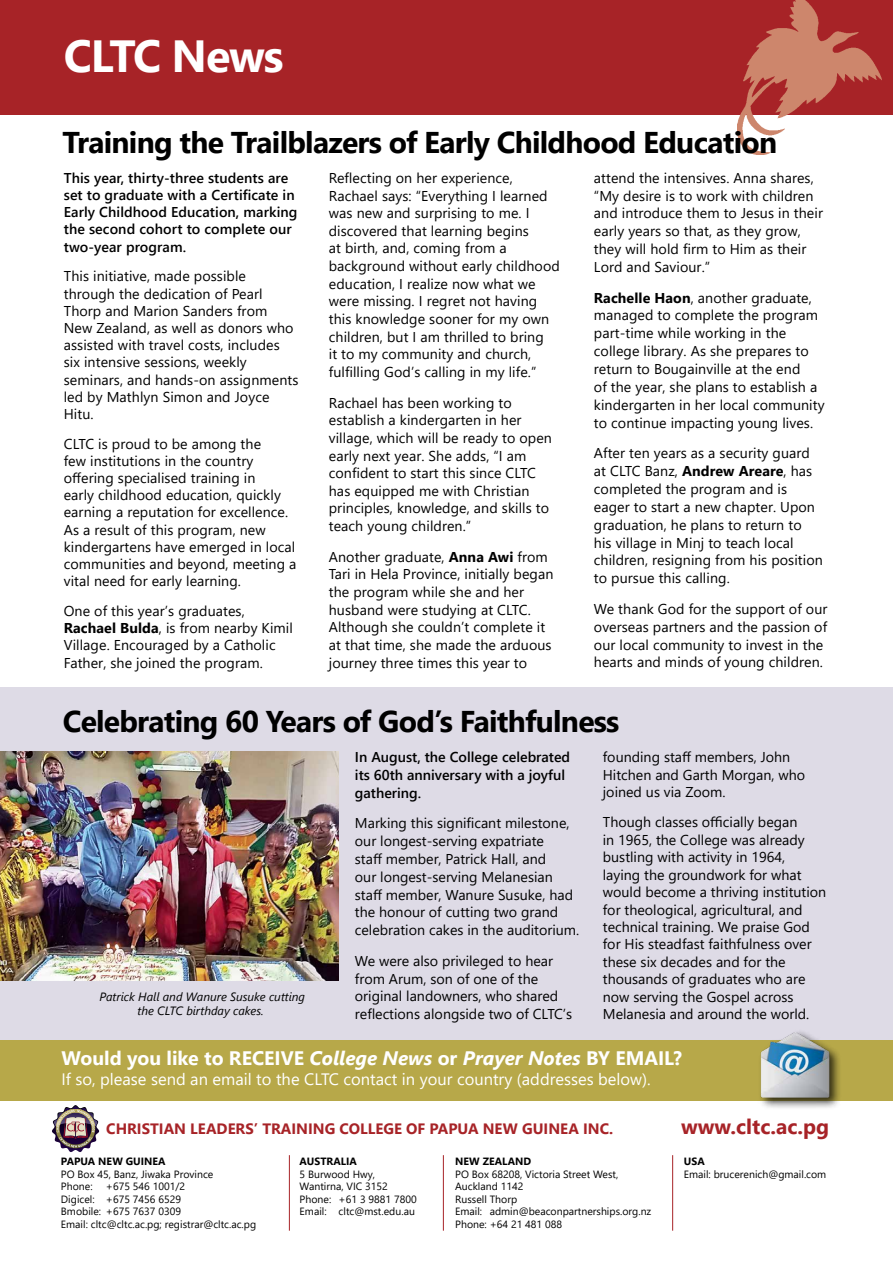
<style>
.page{position:relative;width:893px;height:1263px;background:#fff}
.page>*{position:absolute;margin:0;border:0;box-sizing:border-box;transform-origin:0 0}
.t1{font:700 45px "Segoe UI";letter-spacing:-.025em;color:#fff}
.t2{font:700 30px "Segoe UI";letter-spacing:-.025em;color:#000}
.t3{font:700 21px "Segoe UI";color:#a72327}
.t4{font:700 19.5px "Segoe UI";color:#fff}
.t5{font:16.5px "Segoe UI";color:#fff}
.t6{font:700 15px "Segoe UI";color:#a72327}
.t7{font:14.25px/17.9px "Segoe UI";letter-spacing:.005em;color:#000}
.t8{font:600 14.25px/17.1px "Segoe UI";letter-spacing:.005em;color:#000}
.t9{font:italic 12px/14.4px "Segoe UI";color:#000;text-align:center}
.t10{font:10.5px/12.6px "Segoe UI";color:#000}
.t11{font:700 10.5px "Segoe UI";color:#000}
.s1{font-weight:700}
.s2{font-style:italic}
</style>
<div class="page">
<div style="left:0;top:687px;width:893px;height:402px;background:#dedbe6"></div>
<img style="left:0;top:752px;width:338px;height:229px">
<div style="left:0;top:0;width:893px;height:115px;background:#a72327"></div>
<img style="left:738px;top:0;width:143px;height:154px">
<div style="left:0;top:1040px;width:893px;height:61px;background:#b7a849"></div>
<div style="left:758px;top:1029px;width:84px;height:81px;background:#000;opacity:.75"></div>
<img style="left:758px;top:1032px;width:75px;height:66px">
<svg style="left:52px;top:1105px;width:47px;height:47px"></svg>
<hr style="left:289px;top:1155px;width:1px;height:76px;background:#a72327">
<hr style="left:443px;top:1155px;width:1px;height:76px;background:#a72327">
<hr style="left:672px;top:1155px;width:1px;height:76px;background:#a72327">
<h1 class="t1" style="left:64px;top:14px;width:221px">CLTC News</h1>
<h2 class="t2" style="left:63px;top:114px;width:716px">Training the Trailblazers of Early Childhood Education</h2>
<p class="t8" style="left:64px;top:168px;width:235px">This year, thirty-three students are set to graduate with a Certificate in<br>Early Childhood Education, marking the second cohort to complete our two-year program.</p>
<p class="t7" style="left:64px;top:267px;width:236px;line-height:17.1px">This initiative, made possible through the dedication of Pearl<br>Thorp and Marion Sanders from<br>New Zealand, as well as donors who assisted with travel costs, includes six intensive sessions, weekly seminars, and hands-on assignments led by Mathlyn Simon and Joyce<br>Hitu.</p>
<p class="t7" style="left:64px;top:434px;width:234px;line-height:17.1px">CLTC is proud to be among the<br>few institutions in the country offering specialised training in<br>early childhood education, quickly earning a reputation for excellence.<br>As a result of this program, new kindergartens have emerged in local communities and beyond, meeting a vital need for early learning.</p>
<p class="t7" style="left:64px;top:601px;width:231px;line-height:17.1px">One of this year’s graduates,<br><span class="s1">Rachael Bulda</span>, is from nearby Kimil<br>Village. Encouraged by a Catholic<br>Father, she joined the program.</p>
<p class="t7" style="left:329px;top:168px;width:233px">Reflecting on her experience,<br>Rachael says: “Everything I learned was new and surprising to me. I discovered that learning begins<br>at birth, and, coming from a background without early childhood education, I realize now what we were missing. I regret not having this knowledge sooner for my own children, but I am thrilled to bring<br>it to my community and church, fulfilling God’s calling in my life.”</p>
<p class="t7" style="left:329px;top:392px;width:225px">Rachael has been working to establish a kindergarten in her village, which will be ready to open early next year. She adds, “I am confident to start this since CLTC has equipped me with Christian principles, knowledge, and skills to teach young children.”</p>
<p class="t7" style="left:329px;top:546px;width:226px">Another graduate, <span class="s1">Anna Awi</span> from<br>Tari in Hela Province, initially began the program while she and her husband were studying at CLTC.<br>Although she couldn’t complete it at that time, she made the arduous journey three times this year to</p>
<p class="t7" style="left:594px;top:167px;width:231px">attend the intensives. Anna shares, “My desire is to work with children and introduce them to Jesus in their early years so that, as they grow, they will hold firm to Him as their<br>Lord and Saviour.”</p>
<p class="t7" style="left:594px;top:287px;width:232px"><span class="s1">Rachelle Haon</span>, another graduate, managed to complete the program part-time while working in the college library. As she prepares to return to Bougainville at the end<br>of the year, she plans to establish a kindergarten in her local community to continue impacting young lives.</p>
<p class="t7" style="left:594px;top:443px;width:230px">After ten years as a security guard at CLTC Banz, <span class="s1">Andrew Areare</span>, has completed the program and is eager to start a new chapter. Upon graduation, he plans to return to his village in Minj to teach local children, resigning from his position to pursue this calling.</p>
<p class="t7" style="left:594px;top:599px;width:235px">We thank God for the support of our overseas partners and the passion of our local community to invest in the hearts and minds of young children.</p>
<h2 class="t2" style="left:63px;top:692px;width:558px">Celebrating 60 Years of God’s Faithfulness</h2>
<p class="t9" style="left:99px;top:987px;width:207px">Patrick Hall and Wanure Susuke cutting the CLTC birthday cakes.</p>
<p class="t8" style="left:355px;top:747px;width:217px;line-height:17.9px">In August, the College celebrated its 60th anniversary with a joyful gathering.</p>
<p class="t7" style="left:355px;top:813px;width:226px">Marking this significant milestone, our longest-serving expatriate<br>staff member, Patrick Hall, and<br>our longest-serving Melanesian staff member, Wanure Susuke, had the honour of cutting two grand celebration cakes in the auditorium.</p>
<p class="t7" style="left:355px;top:950px;width:219px">We were also privileged to hear from Arum, son of one of the original landowners, who shared reflections alongside two of CLTC’s</p>
<p class="t7" style="left:603px;top:747px;width:204px;line-height:17.4px">founding staff members, John<br>Hitchen and Garth Morgan, who joined us via Zoom.</p>
<p class="t7" style="left:603px;top:812px;width:225px;line-height:17.4px">Though classes officially began<br>in 1965, the College was already bustling with activity in 1964, laying the groundwork for what would become a thriving institution for theological, agricultural, and technical training. We praise God for His steadfast faithfulness over these six decades and for the thousands of graduates who are now serving the Gospel across<br>Melanesia and around the world.</p>
<h3 class="t4" style="left:61px;top:1040px;width:622px">Would you like to RECEIVE <span class="s2">College News</span> or <span class="s2">Prayer Notes</span> BY EMAIL?</h3>
<p class="t5" style="left:61px;top:1063px;width:591px">If so, please send an email to the CLTC contact in your country (addresses below).</p>
<p class="t6" style="left:106px;top:1114px;width:508px">CHRISTIAN LEADERS’ TRAINING COLLEGE OF PAPUA NEW GUINEA INC.</p>
<h3 class="t3" style="left:681px;top:1107px;width:150px">www.cltc.ac.pg</h3>
<p class="t11" style="left:61px;top:1151px;width:106px">PAPUA NEW GUINEA</p>
<p class="t10" style="left:61px;top:1166px;width:154px">PO Box 45, Banz, Jiwaka Province<br>Phone:</p>
<p class="t11" style="left:300px;top:1151px;width:59px">AUSTRALIA</p>
<p class="t10" style="left:300px;top:1166px;width:119px">5 Burwood Hwy,<br>Wantirna, VIC 3152<br>Phone: +61 3 9881 7800<br>Email: cltc@mst.edu.au</p>
<p class="t11" style="left:684px;top:1151px;width:22px">USA</p>
<p class="t10" style="left:684px;top:1166px;width:144px">Email: brucerenich@gmail.com</p>
<p class="t11" style="left:455px;top:1151px;width:78px">NEW ZEALAND</p>
<p class="t10" style="left:455px;top:1166px;width:198px">PO Box 68208, Victoria Street West,<br>Auckland 1142<br>Russell Thorp<br>Email: admin@beaconpartnerships.org.nz<br>Phone: +64 21 481 088</p>
<p class="t10" style="left:61px;top:1179px;width:197px;text-indent:45px">+675 546 1001/2<br>Digicel: +675 7456 6529<br>Bmobile: +675 7637 0309<br>Email: cltc@cltc.ac.pg; registrar@cltc.ac.pg</p>
</div>
